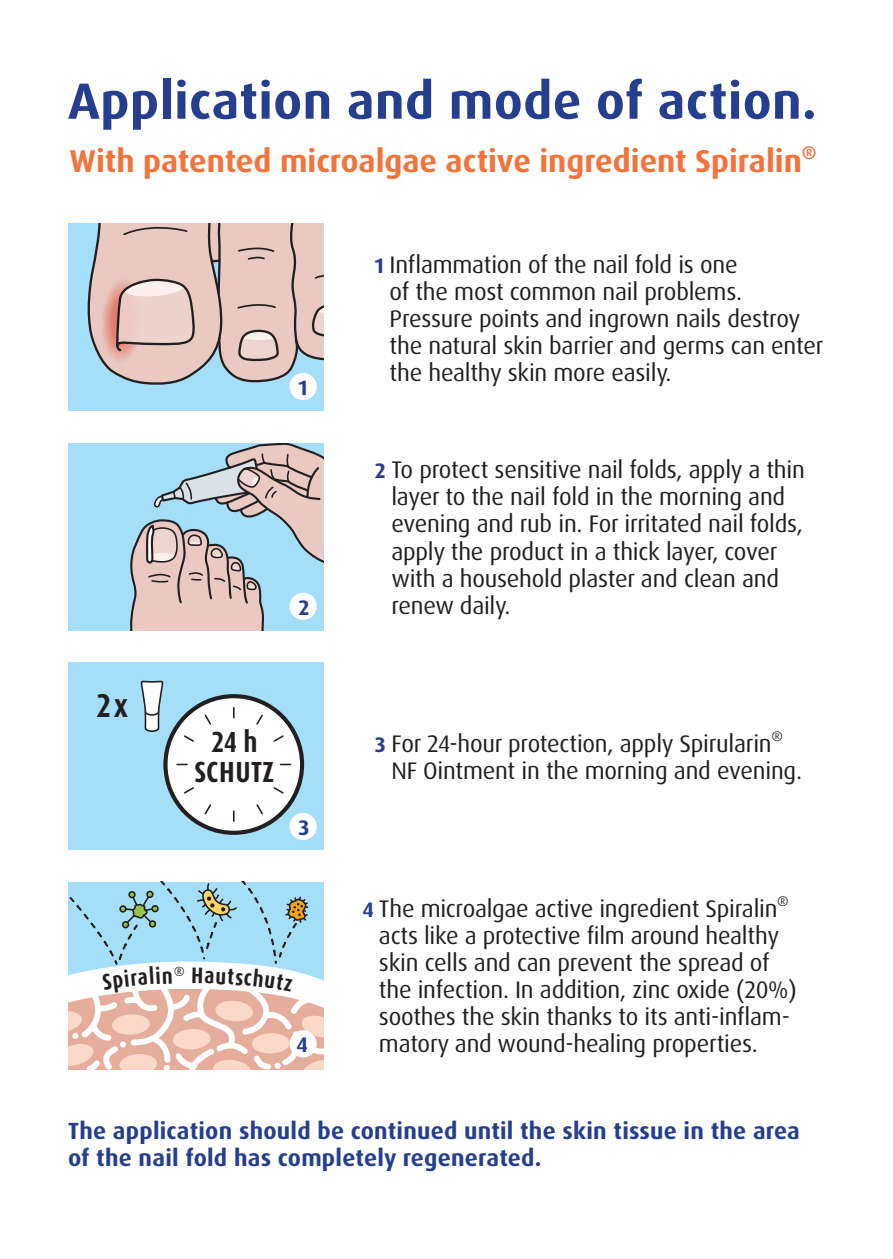
<style>
.page{position:relative;width:893px;height:1259px;background:#fff}
.page>*{position:absolute;margin:0;border:0;box-sizing:border-box;transform-origin:0 0}
.t1{font:700 51px "Dax OT";letter-spacing:.01em;color:#253f8e}
.t2{font:700 33px "Dax Condensed";color:#231f20}
.t3{font:700 31.5px "Dax OT";color:#f3733c}
.t4{font:700 29.1px/29.7px "Dax Condensed";letter-spacing:.02em;color:#231f20;text-align:center}
.t5{font:24px/27px "Dax OT";letter-spacing:-.01em;color:#231f20}
.t6{font:700 23.4px/27px "Dax OT";letter-spacing:.01em;color:#253f8e}
.t7{font:700 21px "Dax OT";color:#253f8e}
.t8{font:14.1px "Dax OT";color:#231f20}
.s1{font-weight:700;font-size:21px;color:#253f8e}
</style>
<div class="page">
<div style="left:68px;top:223px;width:255px;height:188px;background:#a4def8"></div>
<svg style="left:87px;top:223px;width:236px;height:178px"></svg>
<div style="left:290px;top:373px;width:27px;height:27px;background:#fff;border-radius:50%"></div>
<div style="left:68px;top:443px;width:255px;height:187px;background:#a4def8"></div>
<svg style="left:130px;top:443px;width:193px;height:187px"></svg>
<div style="left:290px;top:592px;width:27px;height:28px;background:#fff;border-radius:50%"></div>
<div style="left:68px;top:662px;width:255px;height:187px;background:#a4def8"></div>
<svg style="left:140px;top:680px;width:164px;height:155px"></svg>
<div style="left:290px;top:813px;width:27px;height:27px;background:#fff;border-radius:50%"></div>
<svg style="left:68px;top:882px;width:255px;height:187px"></svg>
<p class="t1" style="left:68px;top:68px;width:750px">Application and mode of action.</p>
<p class="t3" style="left:70px;top:141px;width:749px">With patented microalgae active ingredient Spiralin<sup>®</sup></p>
<p class="t2" style="left:96px;top:688px;width:34px">2x</p>
<p class="t7" style="left:299px;top:374px;width:11px">1</p>
<p class="t7" style="left:299px;top:594px;width:12px">2</p>
<p class="t4" style="left:195px;top:727px;width:81px">24 h<br>SCHUTZ</p>
<p class="t7" style="left:299px;top:814px;width:12px">3</p>
<p class="t7" style="left:296px;top:1031px;width:13px">4</p>
<p class="t5" style="left:390px;top:251px;width:435px;text-indent:-15px"><span class="s1">1</span> Inflammation of the nail fold is one<br>of the most common nail problems.<br>Pressure points and ingrown nails destroy the natural skin barrier and germs can enter the healthy skin more easily.</p>
<p class="t5" style="left:391px;top:457px;width:415px;text-indent:-16px"><span class="s1">2</span> To protect sensitive nail folds, apply a thin layer to the nail fold in the morning and evening and rub in. For irritated nail folds, apply the product in a thick layer, cover with a household plaster and clean and renew daily.</p>
<p class="t5" style="left:375px;top:730px;width:398px"><span class="s1">3</span> For 24-hour protection, apply Spirularin</p>
<p class="t8" style="left:771px;top:727px;width:13px">®</p>
<p class="t5" style="left:391px;top:757px;width:412px">NF Ointment in the morning and evening.</p>
<p class="t5" style="left:362px;top:896px;width:417px"><span class="s1">4</span> The microalgae active ingredient Spiralin</p>
<p class="t8" style="left:777px;top:892px;width:13px">®</p>
<p class="t5" style="left:379px;top:923px;width:419px">acts like a protective film around healthy skin cells and can prevent the spread of the infection. In addition, zinc oxide (20%) soothes the skin thanks to its anti-inflam&shy;matory and wound-healing properties.</p>
<p class="t6" style="left:68px;top:1117px;width:733px">The application should be continued until the skin tissue in the area of the nail fold has completely regenerated.</p>
</div>
